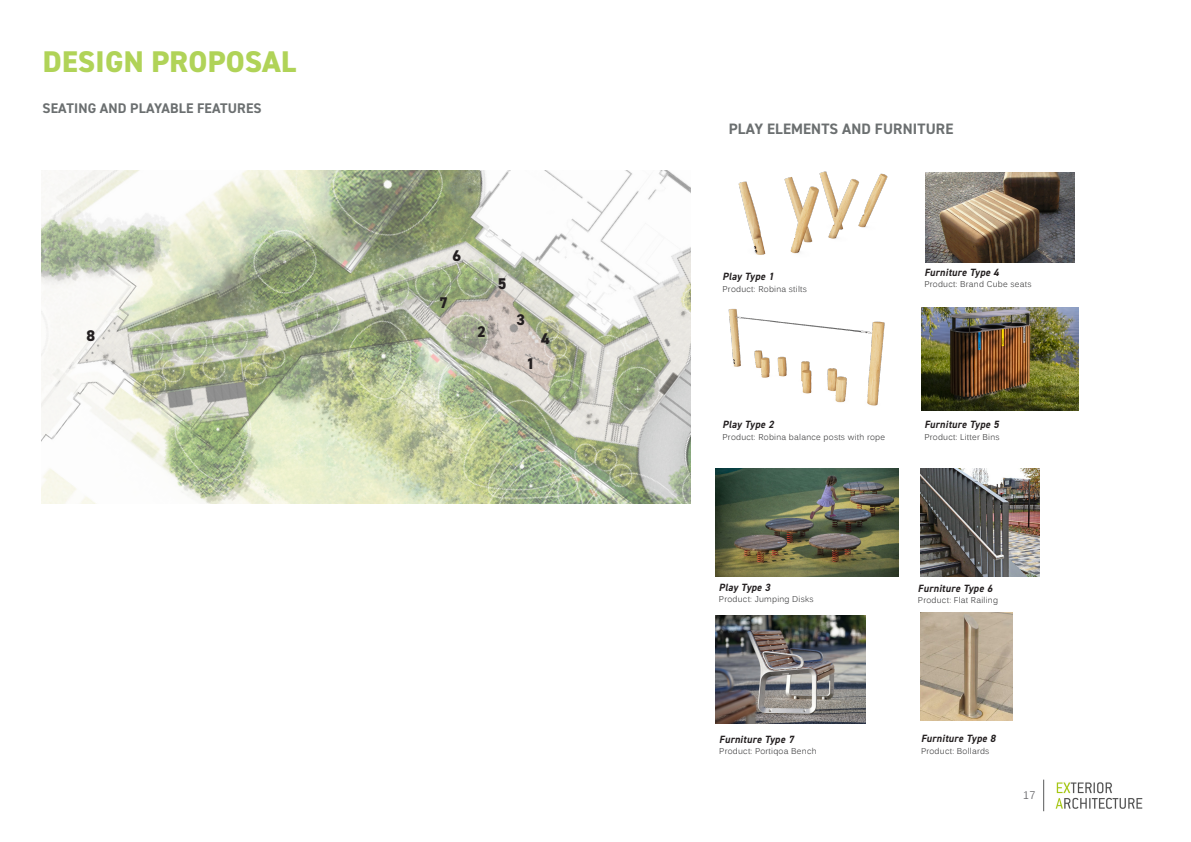
<style>
.page{position:relative;width:1191px;height:842px;background:#fff}
.page>*{position:absolute;margin:0;border:0;box-sizing:border-box;transform-origin:0 0}
.Section_Heading__Page_title___NOT_IN_TOC{font:800 30px "DIN2014";letter-spacing:.01em;color:#b0d358}
.Section_Heading__Page_title{font:800 15.5px "DIN2014";color:#231f20}
.Section_Sub_Heading__NOT_IN_TOC{font:700 15.1px "DIN2014";letter-spacing:.01em;color:#6b6f70}
.Section_Sub_Heading__NOT_IN_TOC-2{font:700 14px "DIN2014";letter-spacing:.01em;color:#6b6f70}
.t1{font:11px "Kalinga";color:#636366;scale:.95 1}
.Key_text_large{font:italic 700 10.5px "DIN2014";color:#231f20;scale:.95 1}
.Key_text_small{font:8.4px "Kalinga";letter-spacing:.03em;color:#3e3e3f;scale:.95 1}
</style>
<div class="page">
<img style="left:42px;top:170px;width:649px;height:333px">
<img style="left:738px;top:171px;width:150px;height:84px">
<img style="left:728px;top:309px;width:157px;height:97px">
<img style="left:716px;top:468px;width:182px;height:108px">
<img style="left:921px;top:307px;width:157px;height:103px">
<img style="left:920px;top:612px;width:92px;height:108px">
<img style="left:925px;top:172px;width:149px;height:91px">
<img style="left:920px;top:468px;width:119px;height:108px">
<img style="left:716px;top:615px;width:150px;height:108px">
<img style="left:1055px;top:782px;width:88px;height:27px">
<hr style="left:1043px;top:780px;width:1px;height:31px;background:#57585a">
<p class="Section_Heading__Page_title___NOT_IN_TOC" style="left:43px;top:42px;width:255px">DESIGN PROPOSAL</p>
<p class="Section_Sub_Heading__NOT_IN_TOC-2" style="left:43px;top:99px;width:220px">SEATING AND PLAYABLE FEATURES</p>
<p class="Section_Heading__Page_title" style="left:86px;top:325px;width:10px">8</p>
<p class="Section_Heading__Page_title" style="left:452px;top:245px;width:10px">6</p>
<p class="Section_Heading__Page_title" style="left:439px;top:292px;width:10px">7</p>
<p class="Section_Heading__Page_title" style="left:477px;top:321px;width:10px">2</p>
<p class="Section_Heading__Page_title" style="left:497px;top:273px;width:10px">5</p>
<p class="Section_Heading__Page_title" style="left:516px;top:309px;width:10px">3</p>
<p class="Section_Heading__Page_title" style="left:526px;top:353px;width:10px">1</p>
<p class="Section_Heading__Page_title" style="left:541px;top:329px;width:10px">4</p>
<p class="Section_Sub_Heading__NOT_IN_TOC" style="left:728px;top:119px;width:226px">PLAY ELEMENTS AND FURNITURE</p>
<p class="Key_text_large" style="left:722px;top:270px;width:58px">Play Type 1</p>
<p class="Key_text_small" style="left:722px;top:284px;width:90px">Product: Robina stilts</p>
<p class="Key_text_large" style="left:924px;top:265px;width:82px">Furniture Type 4</p>
<p class="Key_text_small" style="left:924px;top:279px;width:114px">Product: Brand Cube seats</p>
<p class="Key_text_large" style="left:722px;top:418px;width:58px">Play Type 2</p>
<p class="Key_text_small" style="left:722px;top:431px;width:173px">Product: Robina balance posts with rope</p>
<p class="Key_text_large" style="left:924px;top:418px;width:82px">Furniture Type 5</p>
<p class="Key_text_small" style="left:924px;top:431px;width:81px">Product: Litter Bins</p>
<p class="Key_text_large" style="left:719px;top:580px;width:58px">Play Type 3</p>
<p class="Key_text_small" style="left:719px;top:594px;width:101px">Product: Jumping Disks</p>
<p class="Key_text_large" style="left:719px;top:732px;width:82px">Furniture Type 7</p>
<p class="Key_text_small" style="left:719px;top:746px;width:104px">Product: Portiqoa Bench</p>
<p class="Key_text_large" style="left:918px;top:581px;width:82px">Furniture Type 6</p>
<p class="Key_text_small" style="left:918px;top:595px;width:86px">Product: Flat Railing</p>
<p class="Key_text_large" style="left:921px;top:732px;width:82px">Furniture Type 8</p>
<p class="Key_text_small" style="left:921px;top:745px;width:73px">Product: Bollards</p>
<h3 class="t1" style="left:1023px;top:788px;width:14px">17</h3>
</div>
